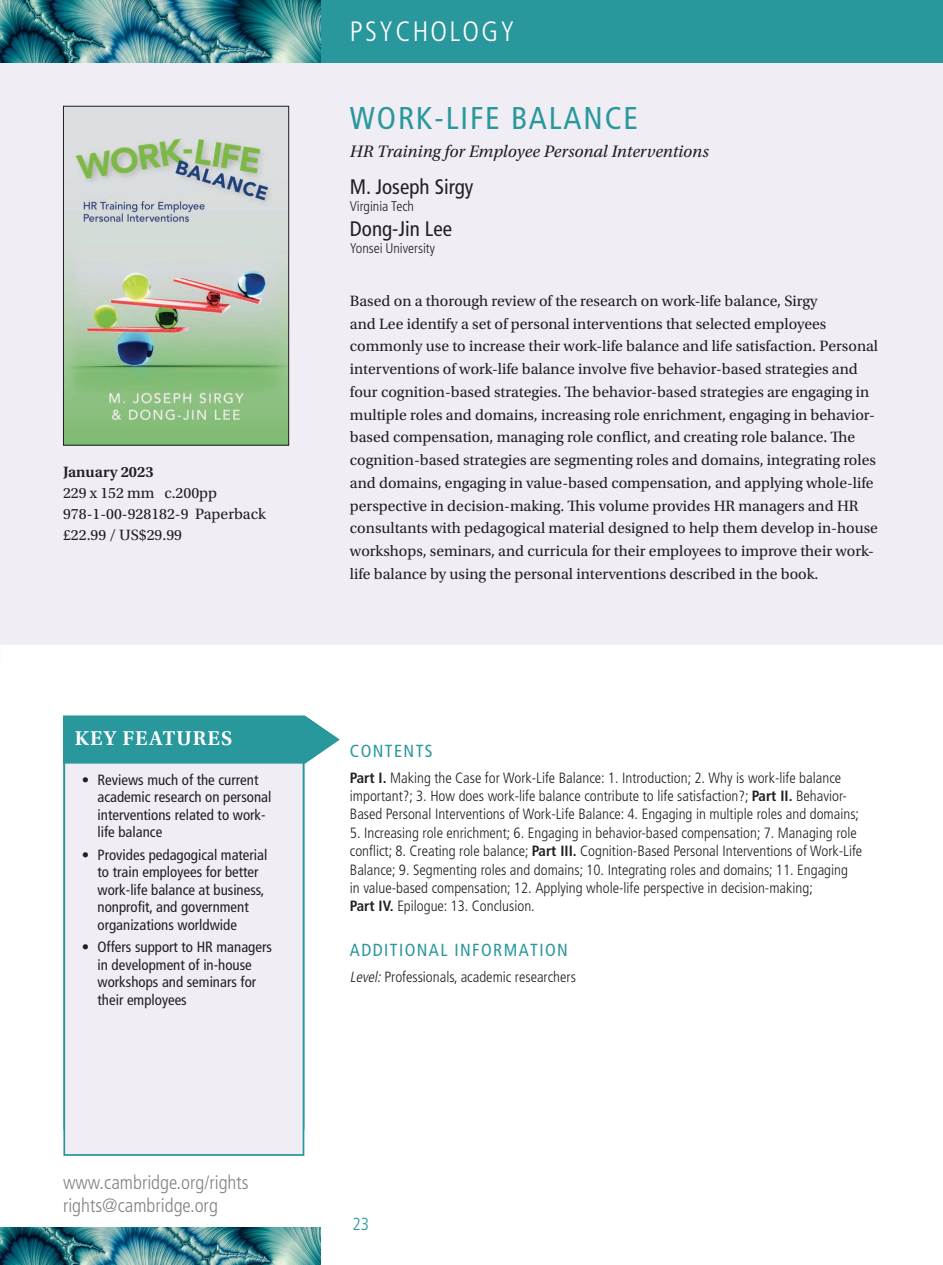
<style>
.page{position:relative;width:943px;height:1265px;background:#fff}
.page>*{position:absolute;margin:0;border:0;box-sizing:border-box;transform-origin:0 0}
.t1{font:condensed 31.5px "Frutiger LTACE";letter-spacing:.06em;color:#29989d}
.t2{font:300 condensed 28px "Frutiger LTACE";letter-spacing:.08em;color:#fff}
.t3{font:600 21px "Utopia Std";letter-spacing:.05em;color:#fff}
.t4{font:condensed 21px "Frutiger LTACE";color:#231f20}
.t5{font:300 condensed 19.25px/22.8px "Frutiger LTACE";color:#808285}
.t6{font:italic 17.5px "Utopia Std";color:#231f20}
.t7{font:condensed 17.5px "Frutiger LTACE";letter-spacing:.08em;color:#29989d}
.t8{font:300 condensed 17.5px "Frutiger LTACE";color:#29989d}
.t9{font:15.75px/22.8px "Utopia Std";color:#231f20}
.t10{font:600 15.75px "Utopia Std";color:#231f20}
.t11{font:300 condensed 14.88px/18.4px "Frutiger LTACE";color:#231f20}
.t12{font:condensed 14.88px/17.5px "Frutiger LTACE";color:#231f20}
.t13{font:300 condensed 14px "Frutiger LTACE";color:#231f20}
.s1{font-family:"Frutiger LT Std";font-weight:700}
.s2{font-style:italic}
</style>
<div class="page">
<div style="left:0;top:0;width:943px;height:645px;background:#f0edf5"></div>
<div style="left:0;top:0;width:943px;height:62px;background:#29989d"></div>
<img style="left:0;top:1228px;width:320px;height:37px">
<img style="left:65px;top:108px;width:222px;height:336px">
<div style="left:63px;top:106px;width:226px;height:340px;border:1px solid #231f20"></div>
<img style="left:0;top:0;width:320px;height:62px">
<div style="left:63px;top:728px;width:241px;height:428px;background:#f0edf5;border:2px solid #29989d"></div>
<svg style="left:63px;top:716px;width:276px;height:48px;background:#369ea3"></svg>
<p class="t10" style="left:63px;top:463px;width:92px">January 2023</p>
<p class="t9" style="left:63px;top:483px;width:204px;line-height:21px">229 x 152 mm c.200pp<br>978-1-00-928182-9 Paperback £22.99 / US$29.99</p>
<h3 class="t3" style="left:75px;top:727px;width:195px">WHY IT WILL SELL</h3>
<h3 class="t3" style="left:75px;top:727px;width:159px">KEY FEATURES</h3>
<p class="t12" style="left:98px;top:771px;width:175px;text-indent:-16px">• Reviews much of the current academic research on personal interventions related to work&shy;life balance</p>
<p class="t12" style="left:98px;top:846px;width:171px;text-indent:-16px">• Provides pedagogical material to train employees for better work-life balance at business, nonprofit, and government organizations worldwide</p>
<p class="t12" style="left:98px;top:938px;width:176px;text-indent:-16px">• Offers support to HR managers in development of in-house workshops and seminars for their employees</p>
<p class="t5" style="left:63px;top:1171px;width:187px">www.cambridge.org/rights rights@cambridge.org</p>
<h2 class="t2" style="left:350px;top:15px;width:166px">PSYCHOLOGY</h2>
<h2 class="t2" style="left:352px;top:15px;width:194px">RUNNING HEAD</h2>
<h1 class="t1" style="left:350px;top:100px;width:290px">WORK-LIFE BALANCE</h1>
<p class="t6" style="left:350px;top:142px;width:360px">HR Training for Employee Personal Interventions</p>
<h3 class="t4" style="left:350px;top:175px;width:125px">M. Joseph Sirgy</h3>
<p class="t13" style="left:350px;top:198px;width:66px">Virginia Tech</p>
<h3 class="t4" style="left:350px;top:216px;width:104px">Dong-Jin Lee</h3>
<p class="t13" style="left:350px;top:240px;width:87px">Yonsei University</p>
<p class="t9" style="left:350px;top:290px;width:530px">Based on a thorough review of the research on work-life balance, Sirgy<br>and Lee identify a set of personal interventions that selected employees commonly use to increase their work-life balance and life satisfaction. Personal interventions of work-life balance involve five behavior-based strategies and four cognition-based strategies. The behavior-based strategies are engaging in multiple roles and domains, increasing role enrichment, engaging in behavior&shy;based compensation, managing role conflict, and creating role balance. The cognition-based strategies are segmenting roles and domains, integrating roles and domains, engaging in value-based compensation, and applying whole-life perspective in decision-making. This volume provides HR managers and HR consultants with pedagogical material designed to help them develop in-house workshops, seminars, and curricula for their employees to improve their work&shy;life balance by using the personal interventions described in the book.</p>
<p class="t7" style="left:350px;top:741px;width:84px">CONTENTS</p>
<p class="t11" style="left:350px;top:769px;width:511px"><span class="s1">Part I.</span> Making the Case for Work-Life Balance: 1. Introduction; 2. Why is work-life balance important?; 3. How does work-life balance contribute to life satisfaction?; <span class="s1">Part II.</span> Behavior-<br>Based Personal Interventions of Work-Life Balance: 4. Engaging in multiple roles and domains;</p>
<p class="t11" style="left:350px;top:824px;width:514px">5. Increasing role enrichment; 6. Engaging in behavior-based compensation; 7. Managing role conflict; 8. Creating role balance; <span class="s1">Part III.</span> Cognition-Based Personal Interventions of Work-Life Balance; 9. Segmenting roles and domains; 10. Integrating roles and domains; 11. Engaging<br>in value-based compensation; 12. Applying whole-life perspective in decision-making;<br><span class="s1">Part IV.</span> Epilogue: 13. Conclusion.</p>
<p class="t7" style="left:350px;top:939px;width:219px">ADDITIONAL INFORMATION</p>
<p class="t11" style="left:350px;top:967px;width:227px"><span class="s2">Level:</span>Professionals, academic researchers</p>
<p class="t8" style="left:352px;top:1214px;width:18px">23</p>
</div>
